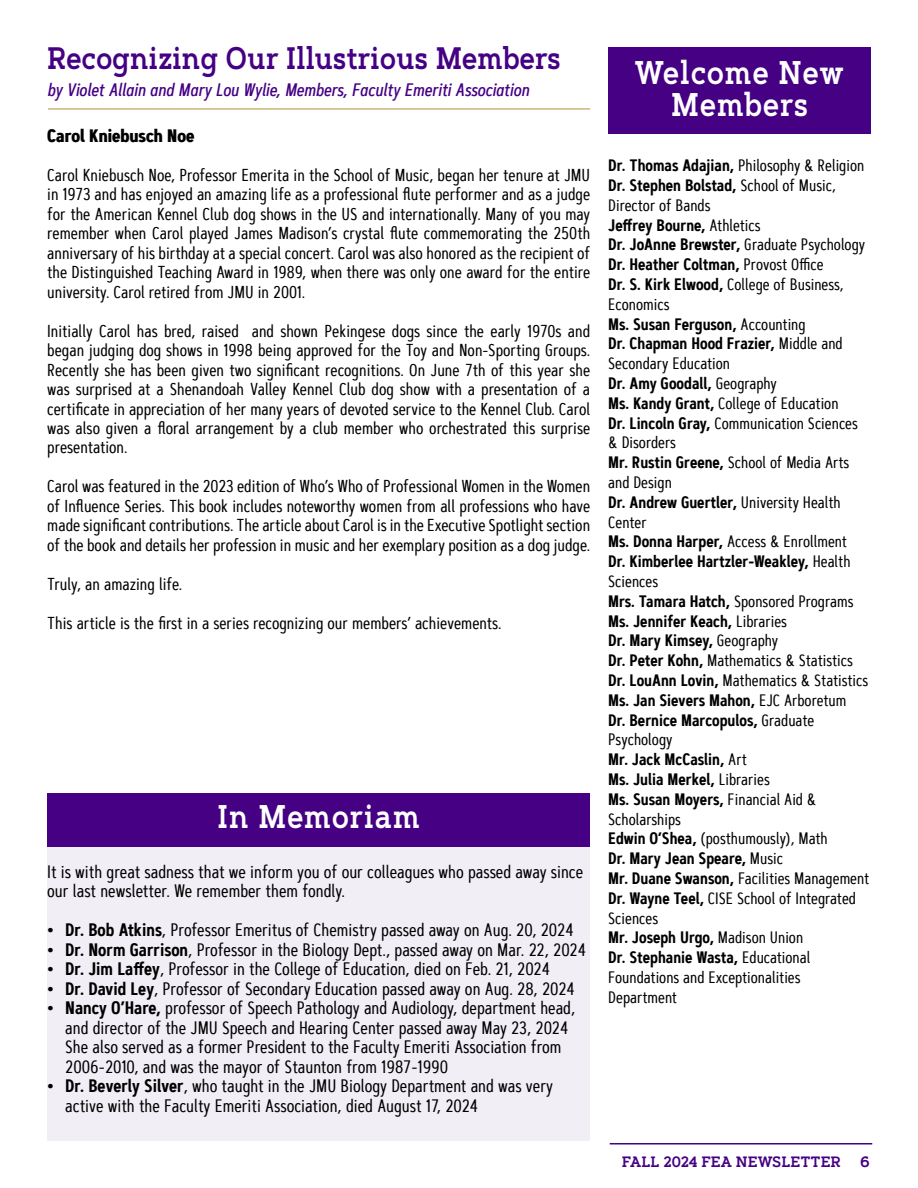
<style>
.page{position:relative;width:918px;height:1188px;background:#fff}
.page>*{position:absolute;margin:0;border:0;box-sizing:border-box;transform-origin:0 0}
.t1{font:600 32.85px/31.5px "Artegra Slab";letter-spacing:.04em;color:#fff;text-align:center;scale:.83 1}
.t2{font:600 31.05px "Artegra Slab";letter-spacing:.01em;color:#450084;scale:.83 1}
.t3{font:18px/19.5px "Artegra Sans Cn";color:#000}
.t4{font:18px "Artegra Sans Cn Medium It";color:#450084}
.t5{font:700 18px "Artegra Sans Cn";color:#000}
.t6{font:17.25px/19.5px "Artegra Sans Cn";color:#000;text-align:justify}
.t7{font:16.5px/19.8px "Artegra Sans Cn";color:#000}
.t8{font:600 15px "Artegra Slab";color:#450084;scale:.92 1}
.t9{font:600 15px "Artegra Slab";color:#450084}
.s1{font-weight:600}
</style>
<div class="page">
<hr style="left:610px;top:1143px;width:262px;height:1px;background:#450084">
<hr style="left:48px;top:108px;width:542px;height:2px;background:#cbb677">
<div style="left:47px;top:847px;width:543px;height:294px;background:#f2eef6"></div>
<div style="left:47px;top:794px;width:543px;height:53px;background:#450084"></div>
<div style="left:608px;top:47px;width:263px;height:87px;background:#450084"></div>
<h2 class="t2" style="left:47px;top:35px;width:620px">Recognizing Our Illustrious Members</h2>
<p class="t4" style="left:47px;top:78px;width:483px">by Violet Allain and Mary Lou Wylie, Members, Faculty Emeriti Association</p>
<p class="t5" style="left:47px;top:122px;width:149px">Carol Kniebusch Noe</p>
<p class="t6" style="left:47px;top:165px;width:545px">Carol Kniebusch Noe, Professor Emerita in the School of Music, began her tenure at JMU in 1973 and has enjoyed an amazing life as a professional flute performer and as a judge for the American Kennel Club dog shows in the US and internationally. Many of you may remember when Carol played James Madison’s crystal flute commemorating the 250th anniversary of his birthday at a special concert. Carol was also honored as the recipient of the Distinguished Teaching Award in 1989, when there was only one award for the entire university. Carol retired from JMU in 2001.</p>
<p class="t6" style="left:47px;top:320px;width:545px">Initially Carol has bred, raised and shown Pekingese dogs since the early 1970s and began judging dog shows in 1998 being approved for the Toy and Non-Sporting Groups.<br>Recently she has been given two significant recognitions. On June 7th of this year she was surprised at a Shenandoah Valley Kennel Club dog show with a presentation of a certificate in appreciation of her many years of devoted service to the Kennel Club. Carol was also given a floral arrangement by a club member who orchestrated this surprise presentation.</p>
<p class="t6" style="left:47px;top:476px;width:545px">Carol was featured in the 2023 edition of Who’s Who of Professional Women in the Women of Influence Series. This book includes noteworthy women from all professions who have made significant contributions. The article about Carol is in the Executive Spotlight section of the book and details her profession in music and her exemplary position as a dog judge.</p>
<p class="t6" style="left:47px;top:574px;width:137px">Truly, an amazing life.</p>
<p class="t6" style="left:47px;top:613px;width:456px">This article is the first in a series recognizing our members’ achievements.</p>
<h1 class="t1" style="left:218px;top:801px;width:245px">In Memoriam</h1>
<p class="t3" style="left:47px;top:862px;width:538px">It is with great sadness that we inform you of our colleagues who passed away since our last newsletter. We remember them fondly.</p>
<p class="t3" style="left:47px;top:920px;width:528px"><span class="s1">• Dr. Bob Atkins</span>, Professor Emeritus of Chemistry passed away on Aug. 20, 2024</p>
<p class="t3" style="left:47px;top:940px;width:541px"><span class="s1">• Dr. Norm Garrison</span>, Professor in the Biology Dept., passed away on Mar. 22, 2024</p>
<p class="t3" style="left:47px;top:959px;width:505px"><span class="s1">• Dr. Jim Laffey</span>, Professor in the College of Education, died on Feb. 21, 2024</p>
<p class="t3" style="left:47px;top:979px;width:529px"><span class="s1">• Dr. David Ley</span>, Professor of Secondary Education passed away on Aug. 28, 2024</p>
<p class="t3" style="left:65px;top:998px;width:512px;text-indent:-18px"><span class="s1">• Nancy O’Hare,</span> professor of Speech Pathology and Audiology, department head, and director of the JMU Speech and Hearing Center passed away May 23, 2024<br>She also served as a former President to the Faculty Emeriti Association from 2006-2010, and was the mayor of Staunton from 1987-1990</p>
<p class="t3" style="left:65px;top:1076px;width:489px;text-indent:-18px"><span class="s1">• Dr. Beverly Silver</span>, who taught in the JMU Biology Department and was very active with the Faculty Emeriti Association, died August 17, 2024</p>
<h1 class="t1" style="left:635px;top:57px;width:254px">Welcome New<br>Members</h1>
<p class="t7" style="left:608px;top:155px;width:262px"><span class="s1">Dr. Thomas Adajian,</span> Philosophy &amp; Religion<br><span class="s1">Dr. Stephen Bolstad,</span> School of Music,<br>Director of Bands<br><span class="s1">Jeffrey Bourne,</span> Athletics<br><span class="s1">Dr. JoAnne Brewster,</span> Graduate Psychology<br><span class="s1">Dr. Heather Coltman,</span> Provost Office<br><span class="s1">Dr. S. Kirk Elwood,</span> College of Business,<br>Economics<br><span class="s1">Ms. Susan Ferguson,</span> Accounting<br><span class="s1">Dr. Chapman Hood Frazier,</span> Middle and<br>Secondary Education<br><span class="s1">Dr. Amy Goodall,</span> Geography<br><span class="s1">Ms. Kandy Grant,</span> College of Education<br><span class="s1">Dr. Lincoln Gray,</span> Communication Sciences &amp; Disorders<br><span class="s1">Mr. Rustin Greene,</span> School of Media Arts and Design<br><span class="s1">Dr. Andrew Guertler,</span> University Health<br>Center<br><span class="s1">Ms. Donna Harper,</span> Access &amp; Enrollment<br><span class="s1">Dr. Kimberlee Hartzler-Weakley,</span> Health<br>Sciences<br><span class="s1">Mrs. Tamara Hatch,</span> Sponsored Programs<br><span class="s1">Ms. Jennifer Keach,</span> Libraries<br><span class="s1">Dr. Mary Kimsey,</span> Geography<br><span class="s1">Dr. Peter Kohn,</span> Mathematics &amp; Statistics<br><span class="s1">Dr. LouAnn Lovin,</span> Mathematics &amp; Statistics<br><span class="s1">Ms. Jan Sievers Mahon,</span> EJC Arboretum<br><span class="s1">Dr. Bernice Marcopulos,</span> Graduate<br>Psychology<br><span class="s1">Mr. Jack McCaslin,</span> Art<br><span class="s1">Ms. Julia Merkel,</span> Libraries<br><span class="s1">Ms. Susan Moyers,</span> Financial Aid &amp;<br>Scholarships<br><span class="s1">Edwin O’Shea,</span> (posthumously), Math<br><span class="s1">Dr. Mary Jean Speare,</span> Music<br><span class="s1">Mr. Duane Swanson,</span> Facilities Management<br><span class="s1">Dr. Wayne Teel,</span> CISE School of Integrated<br>Sciences<br><span class="s1">Mr. Joseph Urgo,</span> Madison Union<br><span class="s1">Dr. Stephanie Wasta,</span> Educational<br>Foundations and Exceptionalities<br>Department</p>
<p class="t8" style="left:622px;top:1151px;width:240px">FALL 2024 FEA NEWSLETTER</p>
<p class="t9" style="left:860px;top:1151px;width:11px">6</p>
</div>
